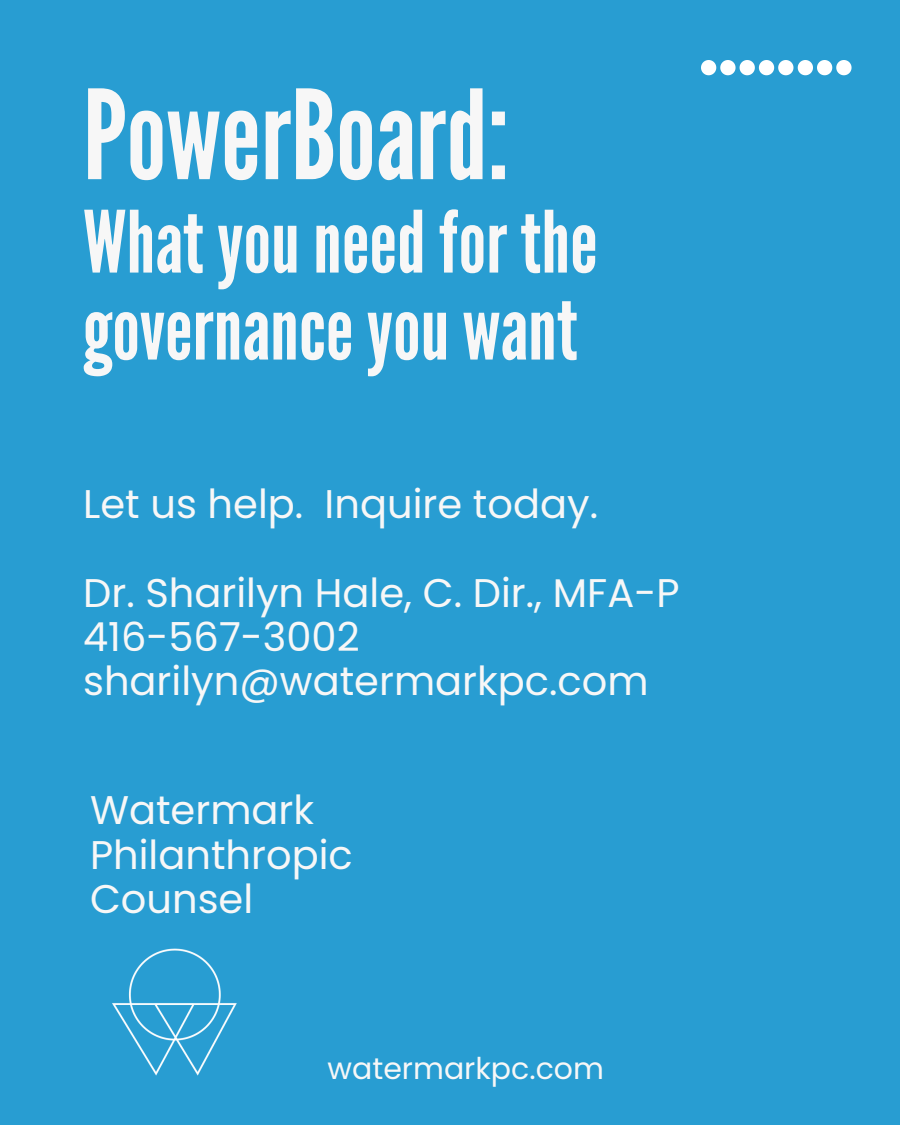
<style>
.page{position:relative;width:900px;height:1125px;background:#289dd2}
.page>*{position:absolute;margin:0;border:0;box-sizing:border-box;transform-origin:0 0}
.t1{font:123.6px "League Gothic";color:#f7f7f7}
.t2{font:85.6px/87px "League Gothic";color:#f7f7f7}
.t3{font:40px/44.2px "Poppins";color:#f7f7f7}
.t4{font:30px "Poppins";color:#f7f7f7}
</style>
<div class="page">
<img style="left:112px;top:948px;width:125px;height:128px">
<svg style="left:701px;top:60px;width:151px;height:15px"></svg>
<p class="t1" style="left:83px;top:64px;width:428px">PowerBoard:</p>
<p class="t2" style="left:83px;top:200px;width:516px">Whatyouneedfor the governanceyou want</p>
<p class="t3" style="left:83px;top:482px;width:516px">Let us help. Inquire today.</p>
<p class="t3" style="left:83px;top:570px;width:598px">Dr. Sharilyn Hale, C. Dir., MFA-P<br>416-567-3002 sharilyn@watermarkpc.com</p>
<p class="t3" style="left:90px;top:788px;width:264px">Watermark<br>Philanthropic<br>Counsel</p>
<p class="t4" style="left:328px;top:1047px;width:278px">watermarkpc.com</p>
</div>
